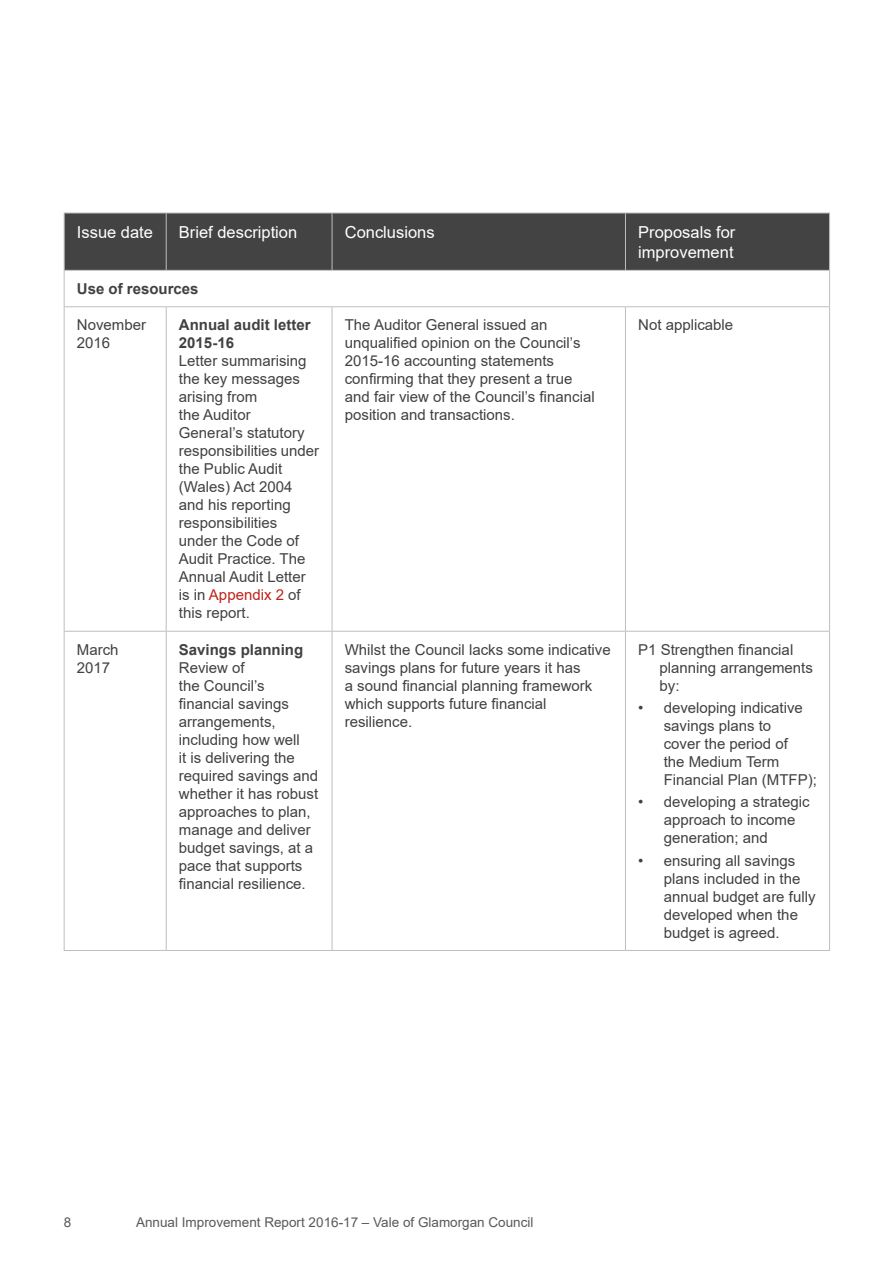
<style>
.page{position:relative;width:893px;height:1263px;background:#fff}
.page>*{position:absolute;margin:0;border:0;box-sizing:border-box;transform-origin:0 0}
.Table_header_text{font:16.5px/19.8px "Arial";color:#fff}
.Table_text{font:15px/18px "Arial";color:#414042}
.Table_bullet_text{font:15px/18px "Arial";color:#414042}
.Table_text-2{font:700 15px "Arial";color:#414042}
.t1{font:13.5px "Arial";color:#58595b}
.s1{color:#bf231b}
</style>
<div class="page">
<div style="left:65px;top:214px;width:764px;height:56px;background:#434343"></div>
<svg style="left:65px;top:307px;width:764px;height:643px"></svg>
<hr style="left:64px;top:213px;width:102px;height:1px;background:#bcbec0">
<hr style="left:64px;top:213px;width:1px;height:57px;background:#bcbec0">
<hr style="left:166px;top:213px;width:166px;height:1px;background:#bcbec0">
<hr style="left:166px;top:213px;width:1px;height:57px;background:#bcbec0">
<hr style="left:332px;top:213px;width:293px;height:1px;background:#bcbec0">
<hr style="left:332px;top:213px;width:1px;height:57px;background:#bcbec0">
<hr style="left:625px;top:213px;width:205px;height:1px;background:#bcbec0">
<hr style="left:625px;top:213px;width:1px;height:57px;background:#bcbec0">
<hr style="left:829px;top:213px;width:1px;height:57px;background:#bcbec0">
<hr style="left:64px;top:270px;width:102px;height:1px;background:#bcbec0">
<hr style="left:64px;top:271px;width:1px;height:35px;background:#bcbec0">
<hr style="left:166px;top:270px;width:166px;height:1px;background:#bcbec0">
<hr style="left:332px;top:270px;width:293px;height:1px;background:#bcbec0">
<hr style="left:625px;top:270px;width:205px;height:1px;background:#bcbec0">
<hr style="left:829px;top:271px;width:1px;height:35px;background:#bcbec0">
<hr style="left:64px;top:306px;width:102px;height:1px;background:#bcbec0">
<hr style="left:64px;top:307px;width:1px;height:324px;background:#bcbec0">
<hr style="left:166px;top:306px;width:166px;height:1px;background:#bcbec0">
<hr style="left:166px;top:307px;width:1px;height:324px;background:#bcbec0">
<hr style="left:332px;top:306px;width:293px;height:1px;background:#bcbec0">
<hr style="left:332px;top:307px;width:1px;height:324px;background:#bcbec0">
<hr style="left:625px;top:306px;width:205px;height:1px;background:#bcbec0">
<hr style="left:625px;top:307px;width:1px;height:324px;background:#bcbec0">
<hr style="left:829px;top:307px;width:1px;height:324px;background:#bcbec0">
<hr style="left:64px;top:631px;width:102px;height:1px;background:#bcbec0">
<hr style="left:64px;top:632px;width:1px;height:318px;background:#bcbec0">
<hr style="left:166px;top:631px;width:166px;height:1px;background:#bcbec0">
<hr style="left:166px;top:632px;width:1px;height:318px;background:#bcbec0">
<hr style="left:332px;top:631px;width:293px;height:1px;background:#bcbec0">
<hr style="left:332px;top:632px;width:1px;height:318px;background:#bcbec0">
<hr style="left:625px;top:631px;width:205px;height:1px;background:#bcbec0">
<hr style="left:625px;top:632px;width:1px;height:318px;background:#bcbec0">
<hr style="left:829px;top:632px;width:1px;height:318px;background:#bcbec0">
<hr style="left:64px;top:950px;width:102px;height:1px;background:#bcbec0">
<hr style="left:166px;top:950px;width:166px;height:1px;background:#bcbec0">
<hr style="left:332px;top:950px;width:293px;height:1px;background:#bcbec0">
<hr style="left:625px;top:950px;width:205px;height:1px;background:#bcbec0">
<p class="Table_header_text" style="left:77px;top:222px;width:78px">Issue date</p>
<p class="Table_header_text" style="left:179px;top:222px;width:120px">Brief description</p>
<p class="Table_header_text" style="left:345px;top:222px;width:91px">Conclusions</p>
<p class="Table_header_text" style="left:638px;top:222px;width:99px">Proposals for improvement</p>
<p class="Table_text-2" style="left:77px;top:278px;width:123px">Use of resources</p>
<p class="Table_text" style="left:77px;top:316px;width:71px">November<br>2016</p>
<p class="Table_text-2" style="left:179px;top:315px;width:133px">Annual audit letter</p>
<p class="Table_text" style="left:345px;top:316px;width:251px">The Auditor General issued an unqualified opinion on the Council’s 2015-16 accounting statements confirming that they present a true and fair view of the Council’s financial position and transactions.</p>
<p class="Table_text" style="left:638px;top:316px;width:97px">Not applicable</p>
<p class="Table_text-2" style="left:179px;top:333px;width:57px">2015-16</p>
<p class="Table_text" style="left:179px;top:352px;width:142px">Letter summarising the key messages arising from<br>the Auditor<br>General’s statutory responsibilities under the Public Audit (Wales) Act 2004 and his reporting responsibilities under the Code of<br>Audit Practice. The<br>Annual Audit Letter is in <span class="s1">Appendix 2</span> of this report.</p>
<p class="Table_text" style="left:77px;top:640px;width:43px">March<br>2017</p>
<p class="Table_text-2" style="left:179px;top:639px;width:126px">Savings planning</p>
<p class="Table_text" style="left:179px;top:658px;width:141px">Review of<br>the Council’s financial savings arrangements, including how well<br>it is delivering the required savings and whether it has robust approaches to plan, manage and deliver budget savings, at a pace that supports financial resilience.</p>
<p class="Table_text" style="left:345px;top:640px;width:267px">Whilst the Council lacks some indicative savings plans for future years it has<br>a sound financial planning framework which supports future financial resilience.</p>
<p class="Table_bullet_text" style="left:659px;top:640px;width:155px;text-indent:-21px">P1 Strengthen financial planning arrangements by:</p>
<p class="Table_bullet_text" style="left:664px;top:699px;width:155px;text-indent:-26px">• developing indicative savings plans to<br>cover the period of<br>the Medium Term<br>Financial Plan (MTFP);</p>
<p class="Table_bullet_text" style="left:664px;top:793px;width:147px;text-indent:-26px">• developing a strategic approach to income generation; and</p>
<p class="Table_bullet_text" style="left:664px;top:851px;width:153px;text-indent:-26px">• ensuring all savings plans included in the annual budget are fully developed when the budget is agreed.</p>
<p class="t1" style="left:64px;top:1213px;width:9px">8</p>
<p class="t1" style="left:136px;top:1213px;width:399px">Annual Improvement Report 2016-17 – Vale of Glamorgan Council</p>
</div>
